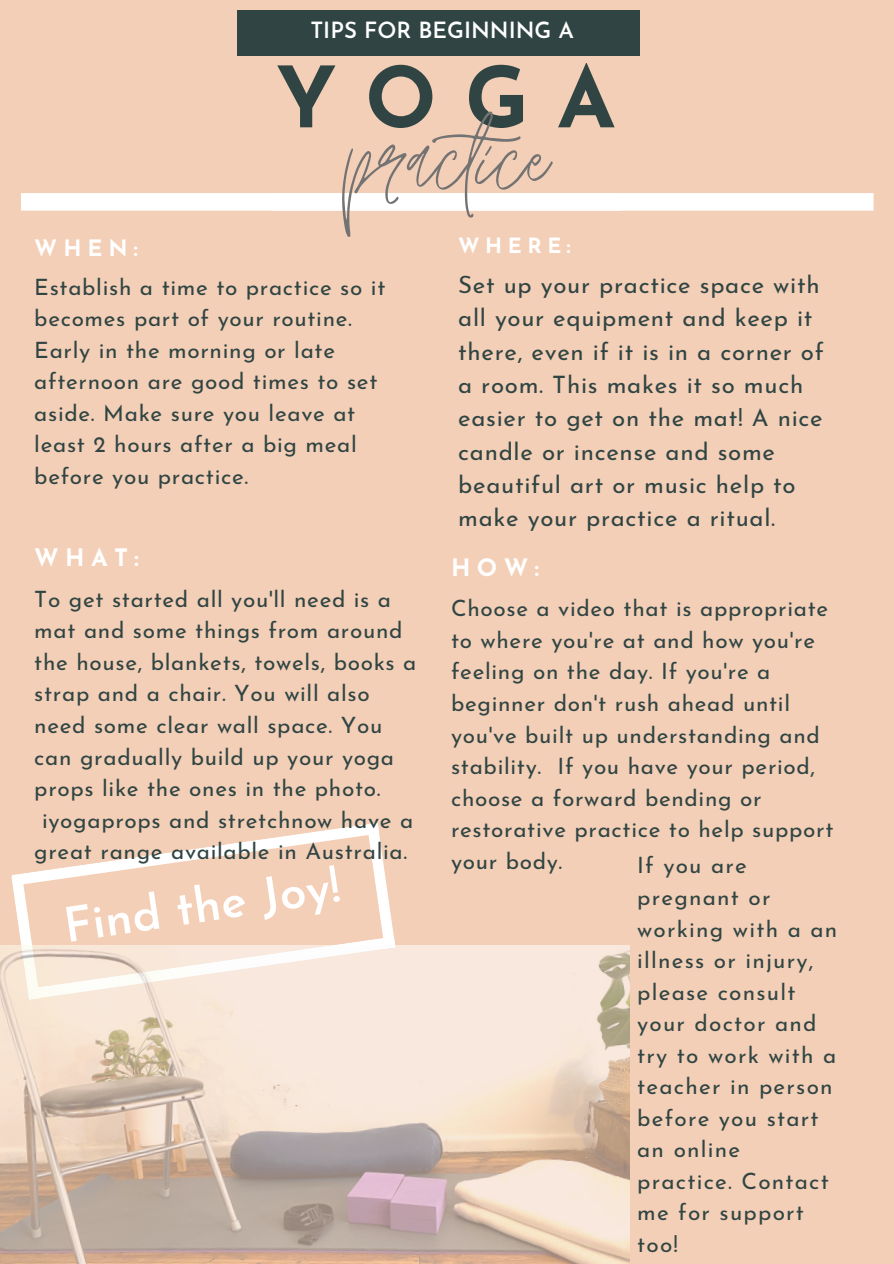
<style>
.page{position:relative;width:894px;height:1264px;background:#fff}
.page>*{position:absolute;margin:0;border:0;box-sizing:border-box;transform-origin:0 0}
.t1{font:144.15px "Jonathan";color:#737373}
.t2{font:700 84px "Josefin Sans";color:#304543}
.t3{font:600 48px "Josefin Sans";color:#fff}
.t4{font:24px/33.3px "Josefin Sans";letter-spacing:.03em;color:#304543}
.t5{font:700 24px "Josefin Sans";letter-spacing:.265em;color:#fff}
.t6{font:22.5px/31.5px "Josefin Sans";letter-spacing:.03em;color:#304543}
.t7{font:22.5px/31.5px "Josefin Sans";letter-spacing:.055em;color:#304543}
.t8{font:700 22.5px "Josefin Sans";color:#fff}
.t9{font:600 22.35px "Josefin Sans";color:#fff}
.t10{font:700 21px "Josefin Sans";letter-spacing:.265em;color:#fff}
</style>
<div class="page">
<div style="left:0;top:0;width:893px;height:1263px;background:#f4cfb7"></div>
<div style="left:21px;top:193px;width:852px;height:18px;background:#fff"></div>
<svg style="left:11px;top:823px;width:384px;height:122px"></svg>
<div style="left:237px;top:10px;width:402px;height:46px;background:#304543"></div>
<img style="left:0;top:945px;width:629px;height:318px">
<p class="t9" style="left:310px;top:21px;width:265px">TIPS FOR BEGINNING A</p>
<p class="t2" style="left:276px;top:64px;width:341px">YOGA</p>
<p class="t1" style="left:345px;top:79px;width:213px">practice</p>
<p class="t10" style="left:458px;top:237px;width:114px">WHERE:</p>
<p class="t4" style="left:458px;top:270px;width:367px">Set up your practice space with all your equipment and keep it there, even if it is in a corner of a room. This makes it so much easier to get on the mat! A nice candle or incense and some beautiful art or music help to make your practice a ritual.</p>
<p class="t8" style="left:34px;top:239px;width:105px">WHEN:</p>
<p class="t6" style="left:34px;top:273px;width:352px">Establish a time to practice so it becomes part of your routine.<br>Early in the morning or late afternoon are good times to set aside. Make sure you leave at least 2 hours after a big meal before you practice.</p>
<p class="t5" style="left:34px;top:548px;width:106px">WHAT:</p>
<p class="t6" style="left:34px;top:585px;width:358px">To get started all you'll need is a</p>
<p class="t6" style="left:34px;top:617px;width:369px">mat and some things from around</p>
<p class="t6" style="left:34px;top:648px;width:383px">the house, blankets, towels, books a</p>
<p class="t6" style="left:34px;top:680px;width:337px">strap and a chair. You will also</p>
<p class="t6" style="left:34px;top:711px;width:349px">need some clear wall space. You</p>
<p class="t6" style="left:34px;top:743px;width:361px">can gradually build up your yoga</p>
<p class="t6" style="left:34px;top:774px;width:348px">props like the ones in the photo.</p>
<p class="t6" style="left:42px;top:806px;width:372px">iyogaprops and stretchnow have a</p>
<p class="t6" style="left:34px;top:837px;width:374px">great range available in Australia.</p>
<p class="t3" style="left:61px;top:907px;width:280px;rotate:-9deg">Find the Joy!</p>
<p class="t5" style="left:451px;top:558px;width:89px">HOW:</p>
<p class="t6" style="left:451px;top:595px;width:384px">Choose a video that is appropriate to where you're at and how you're feeling on the day. If you're a beginner don't rush ahead until you've built up understanding and stability. If you have your period, choose a forward bending or restorative practice to help support your body.</p>
<p class="t7" style="left:637px;top:852px;width:202px">If you are pregnant or working with a an illness or injury, please consult your doctor and try to work with a teacher in person before you start an online practice. Contact me for support too!</p>
</div>
